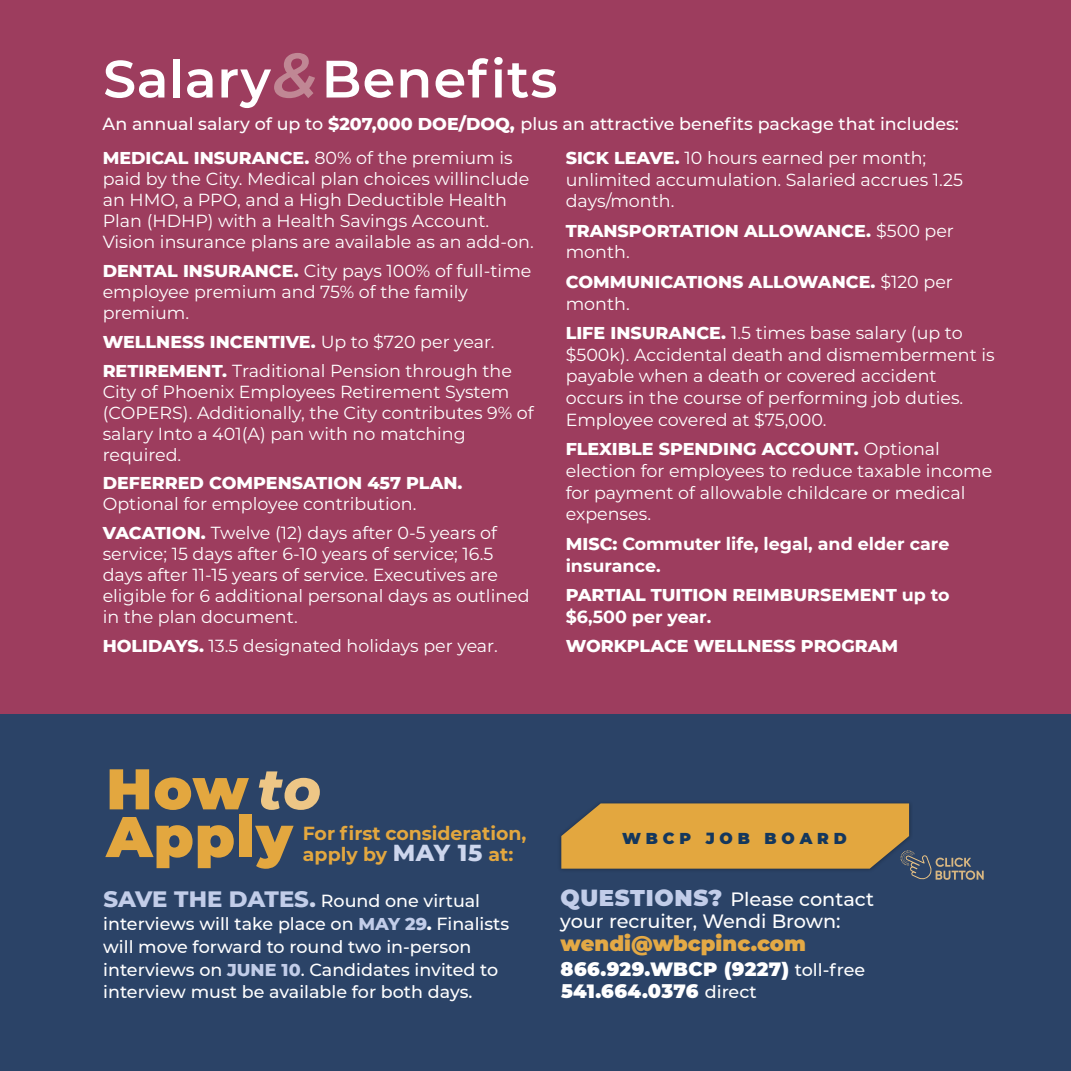
<style>
.page{position:relative;width:1071px;height:1071px;background:#fff}
.page>*{position:absolute;margin:0;border:0;box-sizing:border-box;transform-origin:0 0}
.t1{font:900 57.23px/47.8px "Montserrat";letter-spacing:.02em;color:#e3a73f}
.t2{font:600 52.5px "Montserrat";letter-spacing:.02em;color:#fff}
.t3{font:900 21px "Montserrat";color:#e4a945}
.t4{font:500 19.25px/22.8px "Montserrat";color:#fff}
.t5{font:900 19.25px/22.8px "Montserrat";letter-spacing:.02em;color:#fff}
.t6{font:700 18.9px/21px "Montserrat";color:#e3a73f}
.t7{font:17.5px/21px "Montserrat";color:#fff}
.t8{font:500 17.5px/22.8px "Montserrat";color:#fff}
.t9{font:800 17.5px/21.7px "Montserrat";color:#fff}
.t10{font:700 17.5px/21.7px "Montserrat";color:#fff}
.t11{font:900 15.75px "Montserrat";letter-spacing:.31em;color:#14375d}
.s1{font-style:italic;font-size:63px;color:#c08794}
.s2{font-weight:800}
.s3{font-weight:400}
.s4{font-weight:700}
.s5{font-weight:800;font-style:italic;color:#edc686}
.s6{font-weight:800;font-size:23.62px;color:#cdd6ed}
.s7{font-weight:800;font-size:22.75px;color:#c2cde9}
.s8{font-weight:800;font-size:22.75px;color:#cdd6ed}
.s9{font-weight:800;color:#c2cde9}
.s10{font-weight:900;font-size:22.75px;color:#c2cde9}
.s11{font-weight:500;font-size:17.5px}
</style>
<div class="page">
<div style="left:0;top:0;width:1070px;height:756px;background:#9d3d5e"></div>
<div style="left:0;top:714px;width:1071px;height:357px;background:#2b4367"></div>
<div style="left:557px;top:799px;width:356px;height:74px;background:#294062"></div>
<svg style="left:561px;top:803px;width:423px;height:77px"></svg>
<h2 class="t2" style="left:103px;top:42px;width:456px">Salary<span class="s1">&amp;</span>Benefits</h2>
<p class="t8" style="left:103px;top:106px;width:858px;line-height:33.8px">An annual salary of up to <span class="s2">$207,000 DOE/DOQ,</span> plus an attractive benefits package that includes:<br><span class="s2">MEDICAL INSURANCE.</span> <span class="s3">80% of the premium is</span></p>
<p class="t7" style="left:103px;top:168px;width:433px">paid by the City. Medical plan choices willinclude an HMO, a PPO, and a High Deductible Health Plan (HDHP) with a Health Savings Account.<br>Vision insurance plans are available as an add-on.</p>
<p class="t7" style="left:103px;top:260px;width:430px"><span class="s2">DENTAL INSURANCE.</span> City pays 100% of full-time employee premium and 75% of the family premium.</p>
<p class="t7" style="left:103px;top:326px;width:411px;line-height:28.9px"><span class="s2">WELLNESS INCENTIVE.</span> Up to $720 per year.<br><span class="s2">RETIREMENT.</span> Traditional Pension through the</p>
<p class="t7" style="left:103px;top:380px;width:433px">City of Phoenix Employees Retirement System (COPERS). Additionally, the City contributes 9% of salary Into a 401(A) pan with no matching required.</p>
<p class="t9" style="left:103px;top:471px;width:361px">DEFERRED COMPENSATION 457 PLAN.</p>
<p class="t7" style="left:103px;top:489px;width:396px;line-height:28.9px">Optional for employee contribution.<br><span class="s2">VACATION.</span> Twelve (12) days after 0-5 years of</p>
<p class="t7" style="left:103px;top:543px;width:429px">service; 15 days after 6-10 years of service; 16.5 days after 11-15 years of service. Executives are eligible for 6 additional personal days as outlined in the plan document.</p>
<p class="t7" style="left:103px;top:635px;width:397px"><span class="s2">HOLIDAYS.</span> 13.5 designated holidays per year.</p>
<p class="t7" style="left:566px;top:146px;width:399px;line-height:21.7px"><span class="s2">SICK LEAVE.</span> 10 hours earned per month; unlimited accumulation. Salaried accrues 1.25 days/month.</p>
<p class="t9" style="left:566px;top:219px;width:390px">TRANSPORTATION ALLOWANCE. <span class="s3">$500 per month.</span></p>
<p class="t9" style="left:566px;top:270px;width:389px">COMMUNICATIONS ALLOWANCE. <span class="s3">$120 per month.</span></p>
<p class="t7" style="left:566px;top:321px;width:430px;line-height:21.7px"><span class="s2">LIFE INSURANCE.</span> 1.5 times base salary (up to $500k). Accidental death and dismemberment is payable when a death or covered accident occurs in the course of performing job duties.<br>Employee covered at $75,000.</p>
<p class="t7" style="left:566px;top:438px;width:428px;line-height:21.7px"><span class="s2">FLEXIBLE SPENDING ACCOUNT.</span> Optional election for employees to reduce taxable income for payment of allowable childcare or medical expenses.</p>
<p class="t10" style="left:566px;top:532px;width:385px"><span class="s2">MISC:</span> Commuter life, legal, and elder care insurance.</p>
<p class="t9" style="left:566px;top:583px;width:386px">PARTIAL TUITION REIMBURSEMENT <span class="s4">up to $6,500 per year.</span></p>
<p class="t9" style="left:566px;top:634px;width:334px">WORKPLACE WELLNESS PROGRAM</p>
<h1 class="t1" style="left:106px;top:762px;width:216px">How<span class="s5">to<br></span>Apply</h1>
<p class="t6" style="left:303px;top:822px;width:225px">For first consideration, apply by <span class="s6">MAY 15</span> at:</p>
<p class="t8" style="left:103px;top:889px;width:408px"><span class="s7">SAVE THE DATES</span><span class="s8">.</span> Round one virtual interviews will take place on <span class="s9">MAY 29</span><span class="s2">.</span> Finalists will move forward to round two in-person interviews on <span class="s9">JUNE 10</span>. Candidates invited to interview must be available for both days.</p>
<p class="t11" style="left:622px;top:826px;width:226px">WBCP JOB BOARD</p>
<p class="t4" style="left:560px;top:887px;width:315px"><span class="s10">QUESTIONS?</span> Please contact your recruiter, Wendi Brown:</p>
<p class="t3" style="left:560px;top:928px;width:247px">wendi@wbcpinc.com</p>
<p class="t5" style="left:561px;top:956px;width:306px">866.929.WBCP (9227) <span class="s11">toll-free<br></span>541.664.0376 <span class="s11">direct</span></p>
</div>
